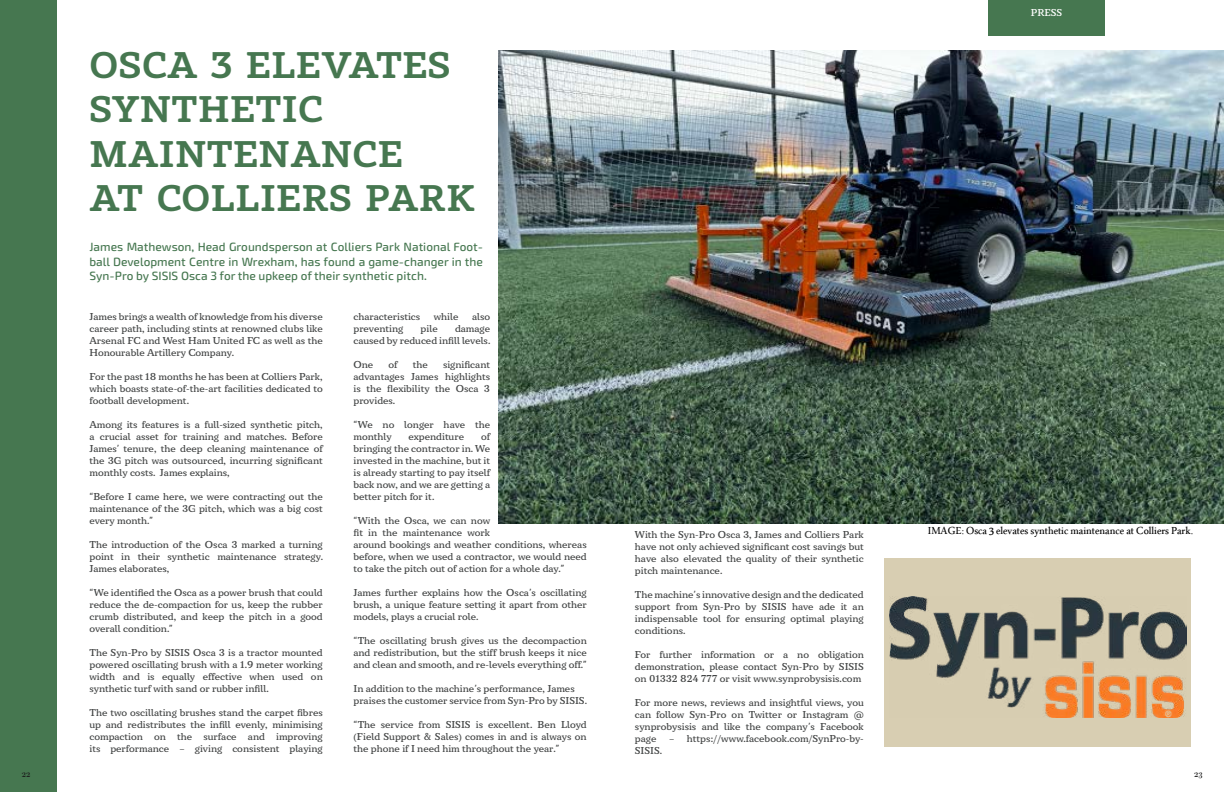
<style>
.page{position:relative;width:1224px;height:792px;background:#fff}
.page>*{position:absolute;margin:0;border:0;box-sizing:border-box;transform-origin:0 0}
.t1{font:700 37px/44.4px "Vaccine";letter-spacing:.01em;color:#467750}
.t2{font:15px "Microsoft Uighur";color:#000}
.t3{font:500 12px/14.4px "Exo Soft";color:#467750;text-align:justify}
.t4{font:500 10px/12px "Circe Slab C";color:#434545;text-align:justify}
.t5{font:500 10px "Circe Slab C";color:#fff}
.t6{font:500 9px "Operetta 12";color:#1a1a1a}
</style>
<div class="page">
<img style="left:499px;top:50px;width:725px;height:474px">
<div style="left:884px;top:558px;width:307px;height:189px;background:#d8ceb2"></div>
<img style="left:890px;top:597px;width:296px;height:120px">
<div style="left:0;top:0;width:57px;height:792px;background:#467750"></div>
<div style="left:988px;top:0;width:117px;height:36px;background:#467750"></div>
<h1 class="t1" style="left:90px;top:43px;width:386px">OSCA 3 ELEVATES<br>SYNTHETIC<br>MAINTENANCE<br>AT COLLIERS PARK</h1>
<p class="t3" style="left:89px;top:240px;width:395px">James Mathewson, Head Groundsperson at Colliers Park National Foot&shy;ball Development Centre in Wrexham, has found a game-changer in the Syn-Pro by SISIS Osca 3 for the upkeep of their synthetic pitch.</p>
<p class="t4" style="left:89px;top:311px;width:235px">James brings a wealth of knowledge from his diverse career path, including stints at renowned clubs like Arsenal FC and West Ham United FC as well as the Honourable Artillery Company.</p>
<p class="t4" style="left:89px;top:371px;width:235px">For the past 18 months he has been at Colliers Park, which boasts state-of-the-art facilities dedicated to football development.</p>
<p class="t4" style="left:89px;top:419px;width:235px">Among its features is a full-sized synthetic pitch, a crucial asset for training and matches. Before James’ tenure, the deep cleaning maintenance of the 3G pitch was outsourced, incurring significant monthly costs. James explains,</p>
<p class="t4" style="left:89px;top:491px;width:235px">“Before I came here, we were contracting out the maintenance of the 3G pitch, which was a big cost every month.”</p>
<p class="t4" style="left:89px;top:539px;width:235px">The introduction of the Osca 3 marked a turning point in their synthetic maintenance strategy.<br>James elaborates,</p>
<p class="t4" style="left:89px;top:587px;width:235px">“We identified the Osca as a power brush that could reduce the de-compaction for us, keep the rubber crumb distributed, and keep the pitch in a good overall condition.”</p>
<p class="t4" style="left:89px;top:647px;width:235px">The Syn-Pro by SISIS Osca 3 is a tractor mounted powered oscillating brush with a 1.9 meter working width and is equally effective when used on synthetic turf with sand or rubber infill.</p>
<p class="t4" style="left:89px;top:707px;width:235px">The two oscillating brushes stand the carpet fibres up and redistributes the infill evenly, minimising compaction on the surface and improving its performance – giving consistent playing</p>
<p class="t4" style="left:353px;top:311px;width:68px">characteristics</p>
<p class="t4" style="left:434px;top:311px;width:26px">while</p>
<p class="t4" style="left:472px;top:311px;width:20px">also</p>
<p class="t4" style="left:353px;top:323px;width:51px">preventing</p>
<p class="t4" style="left:421px;top:323px;width:19px">pile</p>
<p class="t4" style="left:353px;top:323px;width:138px;text-align:right">damage<br>caused by reduced infill levels.</p>
<p class="t4" style="left:353px;top:359px;width:21px">One</p>
<p class="t4" style="left:388px;top:359px;width:11px">of</p>
<p class="t4" style="left:413px;top:359px;width:17px">the</p>
<p class="t4" style="left:353px;top:359px;width:138px;text-indent:90px">significant advantages James highlights is the flexibility the Osca 3 provides.</p>
<p class="t4" style="left:353px;top:419px;width:138px">“We no longer have the monthly</p>
<p class="t4" style="left:353px;top:431px;width:138px;text-indent:128px">of bringing the contractor in. We invested in the machine, but it is already starting to pay itself back now, and we are getting a better pitch for it.</p>
<p class="t4" style="left:353px;top:515px;width:235px;text-align:left">“With the Osca, we can now<br>fit in the maintenance work<br>around bookings and weather conditions, whereas before, when we used a contractor, we would need to take the pitch out of action for a whole day.”</p>
<p class="t4" style="left:353px;top:587px;width:235px">James further explains how the Osca’s oscillating brush, a unique feature setting it apart from other models, plays a crucial role.</p>
<p class="t4" style="left:353px;top:635px;width:235px">“The oscillating brush gives us the decompaction and redistribution, but the stiff brush keeps it nice and clean and smooth, and re-levels everything off.”</p>
<p class="t4" style="left:353px;top:683px;width:235px">In addition to the machine’s performance, James praises the customer service from Syn-Pro by SISIS.</p>
<p class="t4" style="left:353px;top:719px;width:235px">“The service from SISIS is excellent. Ben Lloyd (Field Support &amp; Sales) comes in and is always on the phone if I need him throughout the year.”</p>
<p class="t4" style="left:409px;top:431px;width:57px">expenditure</p>
<p class="t4" style="left:635px;top:529px;width:230px">With the Syn-Pro Osca 3, James and Colliers Park have not only achieved significant cost savings but have also elevated the quality of their synthetic pitch maintenance.</p>
<p class="t4" style="left:635px;top:589px;width:230px">The machine’s innovative design and the dedicated support from Syn-Pro by SISIS have ade it an indispensable tool for ensuring optimal playing conditions.</p>
<p class="t4" style="left:635px;top:649px;width:230px">For further information or a no obligation demonstration, please contact Syn-Pro by SISIS on 01332 824 777 or visit www.synprobysisis.com</p>
<p class="t4" style="left:635px;top:697px;width:230px">For more news, reviews and insightful views, you can follow Syn-Pro on Twitter or Instagram @ synprobysisis and like the company’s Facebook page – https://www.facebook.com/SynPro-by-SISIS.</p>
<p class="t5" style="left:1031px;top:7px;width:33px">PRESS</p>
<h2 class="t2" style="left:928px;top:520px;width:267px">IMAGE: Osca 3 elevates synthetic maintenance at Colliers Park.</h2>
<p class="t6" style="left:22px;top:768px;width:10px">22</p>
<p class="t6" style="left:1194px;top:768px;width:10px">23</p>
</div>
